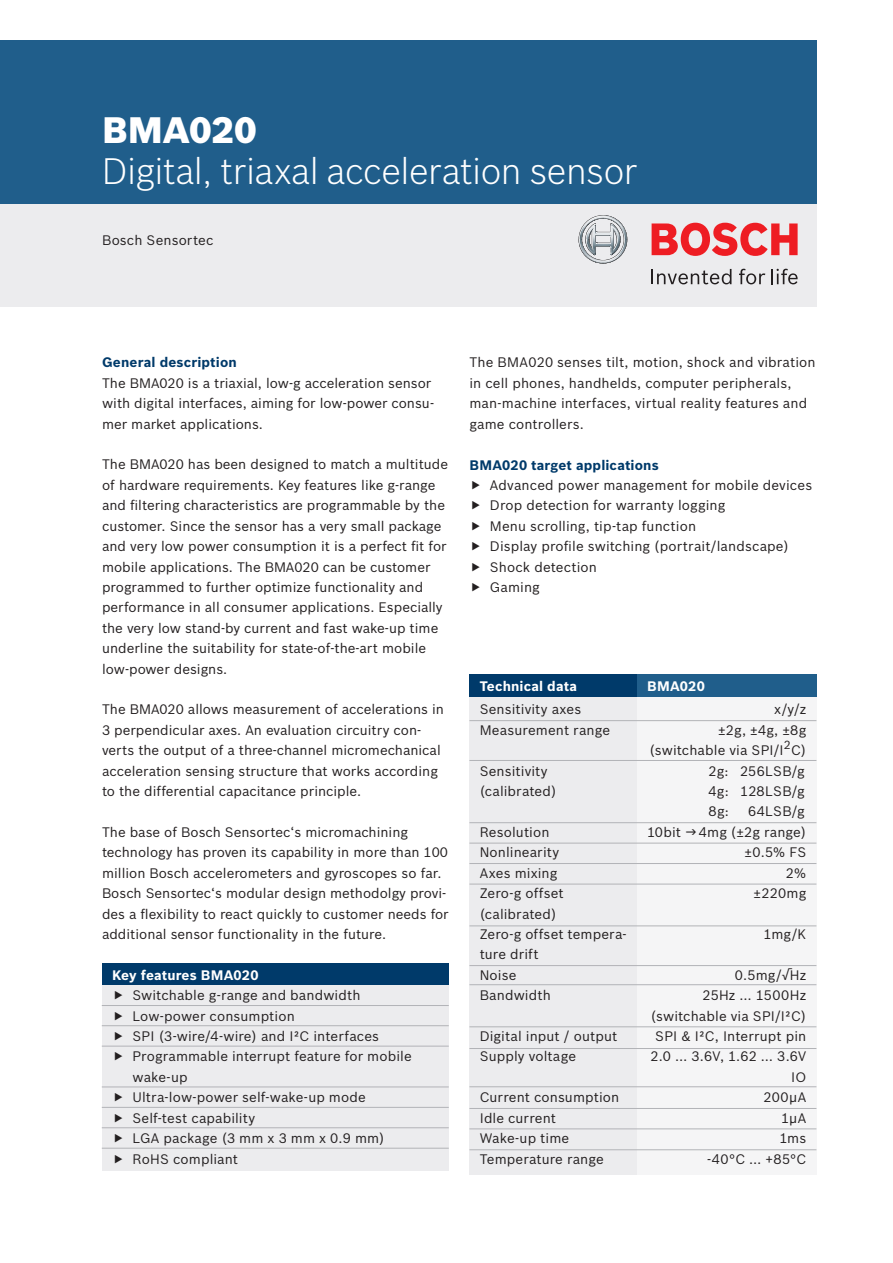
<style>
.page{position:relative;width:893px;height:1263px;background:#fff}
.page>*{position:absolute;margin:0;border:0;box-sizing:border-box;transform-origin:0 0}
.t1{font:300 36px "Bosch Sans";letter-spacing:-.01em;color:#fff}
.t2{font:900 36px "Bosch Sans";color:#fff}
.t3{font:13.5px/20.4px "Bosch Sans";color:#231f20}
.t4{font:700 13.5px "Bosch Sans";letter-spacing:.01em;color:#003a6a}
.t5{font:700 13.5px "Bosch Sans";letter-spacing:.01em;color:#fff}
</style>
<div class="page">
<div style="left:0;top:41px;width:816px;height:163px;background:#205e8b"></div>
<div style="left:0;top:204px;width:816px;height:102px;background:#ececee"></div>
<svg style="left:579px;top:215px;width:48px;height:48px"></svg>
<svg style="left:652px;top:269px;width:79px;height:15px"></svg>
<svg style="left:739px;top:269px;width:26px;height:15px"></svg>
<svg style="left:771px;top:269px;width:26px;height:15px"></svg>
<svg style="left:652px;top:223px;width:145px;height:33px"></svg>
<div style="left:102px;top:963px;width:347px;height:22px;background:#003a6a"></div>
<div style="left:102px;top:985px;width:347px;height:186px;background:#ececee"></div>
<hr style="left:102px;top:1025px;width:347px;height:1px;background:#b2b3b7">
<hr style="left:102px;top:1046px;width:347px;height:1px;background:#b2b3b7">
<hr style="left:102px;top:1086px;width:347px;height:1px;background:#b2b3b7">
<hr style="left:102px;top:1107px;width:347px;height:1px;background:#b2b3b7">
<hr style="left:102px;top:1127px;width:347px;height:1px;background:#b2b3b7">
<hr style="left:102px;top:1148px;width:347px;height:1px;background:#b2b3b7">
<hr style="left:102px;top:1005px;width:347px;height:1px;background:#b2b3b7">
<div style="left:469px;top:674px;width:168px;height:23px;background:#003a6a"></div>
<div style="left:637px;top:674px;width:179px;height:23px;background:#205e8b"></div>
<div style="left:469px;top:697px;width:168px;height:477px;background:#ececee"></div>
<div style="left:637px;top:697px;width:179px;height:477px;background:#f5f5f6"></div>
<hr style="left:469px;top:720px;width:347px;height:1px;background:#b2b3b7">
<hr style="left:469px;top:760px;width:347px;height:1px;background:#b2b3b7">
<hr style="left:469px;top:884px;width:347px;height:1px;background:#b2b3b7">
<hr style="left:469px;top:822px;width:347px;height:1px;background:#b2b3b7">
<hr style="left:469px;top:843px;width:347px;height:1px;background:#b2b3b7">
<hr style="left:469px;top:863px;width:347px;height:1px;background:#b2b3b7">
<hr style="left:469px;top:925px;width:347px;height:1px;background:#b2b3b7">
<hr style="left:469px;top:984px;width:347px;height:1px;background:#b2b3b7">
<hr style="left:469px;top:965px;width:347px;height:1px;background:#b2b3b7">
<hr style="left:469px;top:1048px;width:347px;height:1px;background:#b2b3b7">
<hr style="left:469px;top:1026px;width:347px;height:1px;background:#b2b3b7">
<hr style="left:469px;top:1086px;width:347px;height:1px;background:#b2b3b7">
<hr style="left:469px;top:1108px;width:347px;height:1px;background:#b2b3b7">
<hr style="left:469px;top:1128px;width:347px;height:1px;background:#b2b3b7">
<hr style="left:469px;top:1149px;width:347px;height:1px;background:#b2b3b7">
<h1 class="t2" style="left:102px;top:107px;width:156px">BMA020</h1>
<h1 class="t1" style="left:102px;top:149px;width:537px">Digital, triaxal acceleration sensor</h1>
<p class="t3" style="left:102px;top:230px;width:113px">Bosch Sensortec</p>
<p class="t4" style="left:102px;top:354px;width:136px">General description</p>
<p class="t3" style="left:102px;top:373px;width:333px">The BMA020 is a triaxial, low-g acceleration sensor with digital interfaces, aiming for low-power consu&shy;mer market applications.</p>
<p class="t3" style="left:102px;top:454px;width:348px">The BMA020 has been designed to match a multitude of hardware requirements. Key features like g-range and filtering characteristics are programmable by the customer. Since the sensor has a very small package and very low power consumption it is a perfect fit for mobile applications. The BMA020 can be customer programmed to further optimize functionality and performance in all consumer applications. Especially the very low stand-by current and fast wake-up time underline the suitability for state-of-the-art mobile low-power designs.</p>
<p class="t3" style="left:102px;top:699px;width:343px">The BMA020 allows measurement of accelerations in 3 perpendicular axes. An evaluation circuitry con&shy;verts the output of a three-channel micromechanical acceleration sensing structure that works according to the differential capacitance principle.</p>
<p class="t3" style="left:102px;top:822px;width:348px">The base of Bosch Sensortec‘s micromachining technology has proven its capability in more than 100 million Bosch accelerometers and gyroscopes so far.<br>Bosch Sensortec‘s modular design methodolgy provi&shy;des a flexibility to react quickly to customer needs for additional sensor functionality in the future.</p>
<p class="t5" style="left:112px;top:966px;width:148px">Key features BMA020</p>
<p class="t3" style="left:132px;top:985px;width:281px">Switchable g-range and bandwidth<br>Low-power consumption<br>SPI (3-wire/4-wire) and I²C interfaces<br>Programmable interrupt feature for mobile wake-up<br>Ultra-low-power self-wake-up mode<br>Self-test capability<br>LGA package (3 mm x 3 mm x 0.9 mm)<br>RoHS compliant</p>
<p class="t3" style="left:469px;top:352px;width:348px">The BMA020 senses tilt, motion, shock and vibration in cell phones, handhelds, computer peripherals, man-machine interfaces, virtual reality features and game controllers.</p>
<p class="t4" style="left:469px;top:456px;width:191px">BMA020 target applications</p>
<p class="t3" style="left:490px;top:475px;width:324px">Advanced power management for mobile devices<br>Drop detection for warranty logging<br>Menu scrolling, tip-tap function<br>Display profile switching (portrait/landscape)<br>Shock detection<br>Gaming</p>
<p class="t5" style="left:480px;top:677px;width:99px">Technical data</p>
<p class="t5" style="left:647px;top:677px;width:59px">BMA020</p>
<p class="t3" style="left:480px;top:699px;width:132px">Sensitivity axes<br>Measurement range</p>
<p class="t3" style="left:480px;top:760px;width:78px">Sensitivity (calibrated)</p>
<p class="t3" style="left:480px;top:822px;width:149px">Resolution<br>Nonlinearity<br>Axes mixing<br>Zero-g offset (calibrated)<br>Zero-g offset tempera&shy;ture drift<br>Noise<br>Bandwidth</p>
<p class="t3" style="left:480px;top:1026px;width:139px">Digital input / output<br>Supply voltage</p>
<p class="t3" style="left:480px;top:1087px;width:141px">Current consumption<br>Idle current<br>Wake-up time<br>Temperature range</p>
<p class="t3" style="left:774px;top:699px;width:34px">x/y/z</p>
<p class="t3" style="left:718px;top:720px;width:90px">±2g, ±4g, ±8g</p>
<p class="t3" style="left:650px;top:740px;width:158px">(switchable via SPI/I<sup>2</sup>C)</p>
<p class="t3" style="left:709px;top:760px;width:97px">2g: 256LSB/g</p>
<p class="t3" style="left:709px;top:781px;width:98px">4g: 128LSB/g</p>
<p class="t3" style="left:709px;top:801px;width:22px">8g:</p>
<p class="t3" style="left:748px;top:801px;width:58px">64LSB/g</p>
<p class="t3" style="left:647px;top:822px;width:36px">10bit</p>
<p class="t3" style="left:699px;top:822px;width:109px;text-align:right">4mg (±2g range) ±0.5% FS<br>2%<br>±220mg</p>
<p class="t3" style="left:763px;top:924px;width:44px">1mg/K</p>
<p class="t3" style="left:651px;top:964px;width:157px;text-align:right">0.5mg/√Hz<br>25Hz … 1500Hz (switchable via SPI/I²C)<br>SPI &amp; I²C, Interrupt pin<br>2.0 … 3.6V, 1.62 … 3.6V<br>IO<br>200µA<br>1µA<br>1ms<br>-40°C … +85°C</p>
</div>
